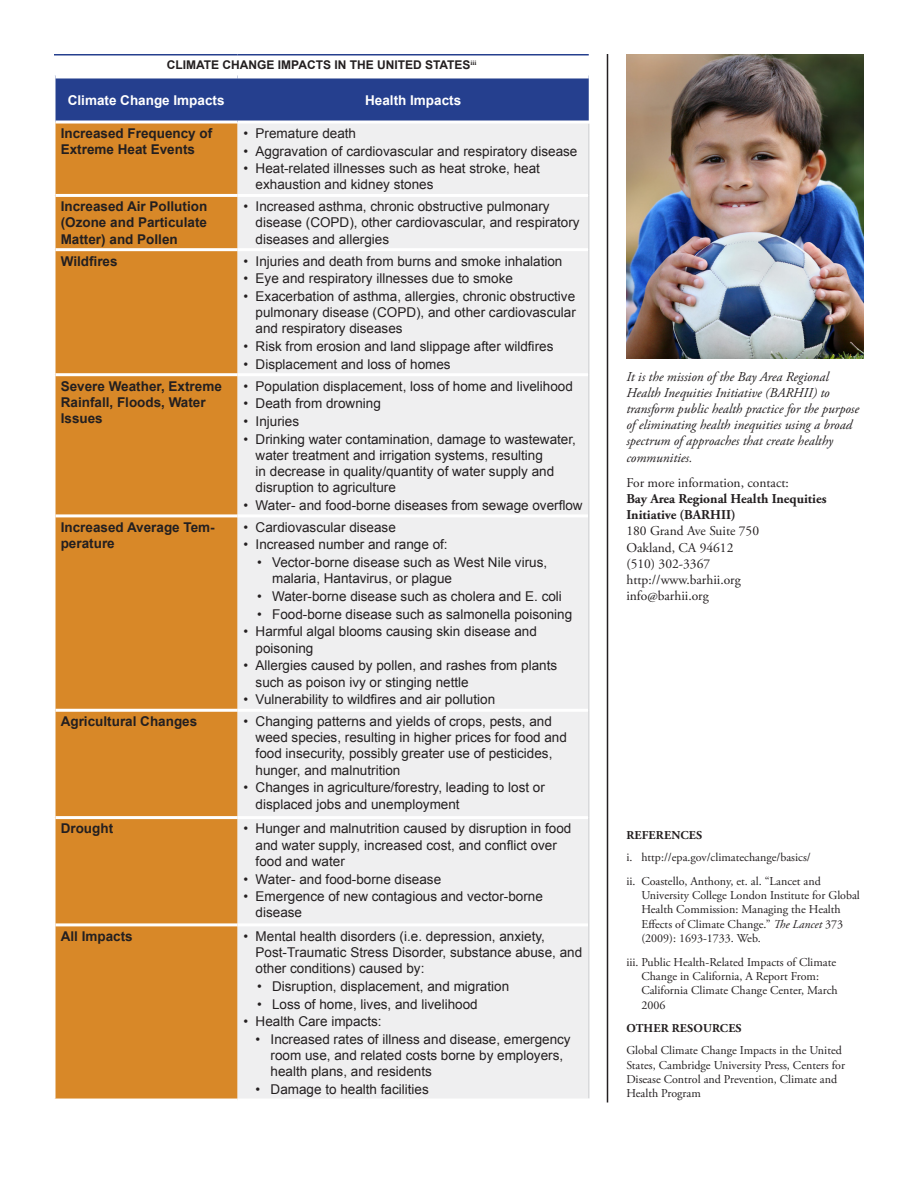
<style>
.page{position:relative;width:918px;height:1188px;background:#fff}
.page>*{position:absolute;margin:0;border:0;box-sizing:border-box;transform-origin:0 0}
.t1{font:13.5px/16.2px "Arial";color:#231f20}
.t2{font:700 13.5px/16.2px "Arial";color:#231f20}
.t3{font:italic 13.5px/16.2px "Adobe Garamond Pro";color:#231f20}
.t4{font:13.5px "Adobe Garamond Pro";color:#231f20}
.t5{font:700 13.5px/16.2px "Adobe Garamond Pro";color:#231f20}
.t6{font:700 13.5px "Arial";color:#fff}
.t7{font:12px/14.4px "Adobe Garamond Pro";color:#231f20}
.t8{font:700 12px "Arial";color:#231f20}
.t9{font:700 12px "Adobe Garamond Pro";letter-spacing:.015em;color:#231f20}
.s1{font-style:italic}
</style>
<div class="page">
<div style="left:56px;top:124px;width:182px;height:975px;background:#d88828"></div>
<div style="left:238px;top:124px;width:350px;height:974px;background:#efeff0"></div>
<div style="left:56px;top:78px;width:533px;height:43px;background:#253f8e"></div>
<hr style="left:588px;top:124px;width:2px;height:71px;background:#d8d9db">
<hr style="left:588px;top:195px;width:2px;height:55px;background:#d8d9db">
<hr style="left:588px;top:250px;width:2px;height:125px;background:#d8d9db">
<hr style="left:588px;top:375px;width:2px;height:141px;background:#d8d9db">
<hr style="left:588px;top:516px;width:2px;height:194px;background:#d8d9db">
<hr style="left:588px;top:710px;width:2px;height:108px;background:#d8d9db">
<hr style="left:588px;top:818px;width:2px;height:107px;background:#d8d9db">
<hr style="left:588px;top:925px;width:2px;height:174px;background:#d8d9db">
<hr style="left:56px;top:194px;width:182px;height:3px;background:#fff">
<hr style="left:238px;top:194px;width:350px;height:3px;background:#fff">
<hr style="left:56px;top:248px;width:182px;height:3px;background:#fff">
<hr style="left:238px;top:248px;width:350px;height:3px;background:#fff">
<hr style="left:56px;top:373px;width:182px;height:3px;background:#fff">
<hr style="left:238px;top:373px;width:350px;height:3px;background:#fff">
<hr style="left:56px;top:514px;width:182px;height:3px;background:#fff">
<hr style="left:238px;top:514px;width:350px;height:3px;background:#fff">
<hr style="left:56px;top:709px;width:182px;height:3px;background:#fff">
<hr style="left:238px;top:709px;width:350px;height:3px;background:#fff">
<hr style="left:56px;top:816px;width:182px;height:3px;background:#fff">
<hr style="left:238px;top:816px;width:350px;height:3px;background:#fff">
<hr style="left:56px;top:923px;width:182px;height:3px;background:#fff">
<hr style="left:238px;top:923px;width:350px;height:3px;background:#fff">
<hr style="left:54px;top:54px;width:184px;height:2px;background:#253f8e">
<hr style="left:238px;top:54px;width:351px;height:2px;background:#253f8e">
<hr style="left:607px;top:54px;width:1px;height:1048px;background:#231f20">
<img style="left:626px;top:54px;width:238px;height:304px">
<p class="t8" style="left:167px;top:57px;width:311px">CLIMATE CHANGE IMPACTS IN THE UNITED STATES<sup>iii</sup></p>
<p class="t6" style="left:68px;top:91px;width:158px">Climate Change Impacts</p>
<p class="t6" style="left:365px;top:91px;width:98px">Health Impacts</p>
<p class="t2" style="left:61px;top:125px;width:153px">Increased Frequency of<br>Extreme Heat Events</p>
<p class="t1" style="left:244px;top:125px;width:114px">• Premature death</p>
<p class="t1" style="left:244px;top:143px;width:335px">• Aggravation of cardiovascular and respiratory disease</p>
<p class="t1" style="left:256px;top:161px;width:286px;text-indent:-12px">• Heat-related illnesses such as heat stroke, heat exhaustion and kidney stones</p>
<p class="t2" style="left:61px;top:199px;width:148px;text-align:justify">Increased Air Pollution (Ozone and Particulate Matter) and Pollen</p>
<p class="t1" style="left:256px;top:199px;width:326px;text-indent:-12px">• Increased asthma, chronic obstructive pulmonary disease (COPD), other cardiovascular, and respiratory diseases and allergies</p>
<p class="t2" style="left:61px;top:253px;width:58px">Wildfires</p>
<p class="t1" style="left:244px;top:253px;width:320px">• Injuries and death from burns and smoke inhalation</p>
<p class="t1" style="left:244px;top:271px;width:271px">• Eye and respiratory illnesses due to smoke</p>
<p class="t1" style="left:256px;top:288px;width:322px;text-align:justify;text-indent:-12px">• Exacerbation of asthma, allergies, chronic obstructive pulmonary disease (COPD), and other cardiovascular and respiratory diseases</p>
<p class="t1" style="left:244px;top:338px;width:311px">• Risk from erosion and land slippage after wildfires</p>
<p class="t1" style="left:244px;top:356px;width:209px">• Displacement and loss of homes</p>
<p class="t2" style="left:61px;top:378px;width:163px">Severe Weather, Extreme<br>Rainfall, Floods, Water<br>Issues</p>
<p class="t1" style="left:244px;top:378px;width:331px">• Population displacement, loss of home and livelihood</p>
<p class="t1" style="left:244px;top:396px;width:139px">• Death from drowning</p>
<p class="t1" style="left:244px;top:413px;width:57px">• Injuries</p>
<p class="t1" style="left:256px;top:431px;width:322px;text-indent:-12px">• Drinking water contamination, damage to wastewater, water treatment and irrigation systems, resulting<br>in decrease in quality/quantity of water supply and disruption to agriculture</p>
<p class="t1" style="left:244px;top:497px;width:341px">• Water- and food-borne diseases from sewage overflow</p>
<p class="t2" style="left:61px;top:519px;width:156px">Increased Average Tem&shy;perature</p>
<p class="t1" style="left:244px;top:519px;width:154px">• Cardiovascular disease</p>
<p class="t1" style="left:244px;top:537px;width:206px">• Increased number and range of:</p>
<p class="t1" style="left:272px;top:554px;width:277px;text-indent:-15px">• Vector-borne disease such as West Nile virus, malaria, Hantavirus, or plague</p>
<p class="t1" style="left:257px;top:588px;width:306px">• Water-borne disease such as cholera and E. coli</p>
<p class="t1" style="left:257px;top:606px;width:317px">• Food-borne disease such as salmonella poisoning</p>
<p class="t1" style="left:256px;top:624px;width:283px;text-indent:-12px">• Harmful algal blooms causing skin disease and poisoning</p>
<p class="t1" style="left:256px;top:658px;width:303px;text-indent:-12px">• Allergies caused by pollen, and rashes from plants such as poison ivy or stinging nettle</p>
<p class="t1" style="left:244px;top:692px;width:253px">• Vulnerability to wildfires and air pollution</p>
<p class="t2" style="left:61px;top:714px;width:138px">Agricultural Changes</p>
<p class="t1" style="left:256px;top:713px;width:313px;text-indent:-12px">• Changing patterns and yields of crops, pests, and weed species, resulting in higher prices for food and food insecurity, possibly greater use of pesticides, hunger, and malnutrition</p>
<p class="t1" style="left:256px;top:780px;width:291px;text-indent:-12px">• Changes in agriculture/forestry, leading to lost or displaced jobs and unemployment</p>
<p class="t2" style="left:61px;top:821px;width:54px">Drought</p>
<p class="t1" style="left:256px;top:821px;width:317px;text-indent:-12px">• Hunger and malnutrition caused by disruption in food and water supply, increased cost, and conflict over food and water</p>
<p class="t1" style="left:244px;top:871px;width:199px">• Water- and food-borne disease</p>
<p class="t1" style="left:256px;top:889px;width:289px;text-indent:-12px">• Emergence of new contagious and vector-borne disease</p>
<p class="t2" style="left:61px;top:928px;width:74px">All Impacts</p>
<p class="t1" style="left:256px;top:928px;width:328px;text-indent:-12px">• Mental health disorders (i.e. depression, anxiety,<br>Post-Traumatic Stress Disorder, substance abuse, and other conditions) caused by:</p>
<p class="t1" style="left:257px;top:978px;width:254px">• Disruption, displacement, and migration</p>
<p class="t1" style="left:257px;top:996px;width:222px">• Loss of home, lives, and livelihood</p>
<p class="t1" style="left:244px;top:1014px;width:140px">• Health Care impacts:</p>
<p class="t1" style="left:271px;top:1031px;width:302px;text-indent:-15px">• Increased rates of illness and disease, emergency room use, and related costs borne by employers, health plans, and residents</p>
<p class="t1" style="left:256px;top:1081px;width:175px">• Damage to health facilities</p>
<p class="t3" style="left:626px;top:369px;width:234px">It is the mission of the Bay Area Regional Health Inequities Initiative (BARHII) to transform public health practice for the purpose of eliminating health inequities using a broad spectrum of approaches that create healthy communities.</p>
<p class="t4" style="left:626px;top:474px;width:164px">For more information, contact:</p>
<p class="t5" style="left:626px;top:491px;width:202px">Bay Area Regional Health Inequities<br>Initiative (BARHII)</p>
<p class="t4" style="left:626px;top:523px;width:134px">180 Grand Ave Suite 750</p>
<p class="t4" style="left:626px;top:539px;width:109px">Oakland, CA 94612</p>
<p class="t4" style="left:626px;top:555px;width:85px">(510) 302-3367</p>
<p class="t4" style="left:626px;top:572px;width:116px">http://www.barhii.org</p>
<p class="t4" style="left:626px;top:588px;width:84px">info@barhii.org</p>
<p class="t9" style="left:626px;top:829px;width:77px">REFERENCES</p>
<p class="t7" style="left:626px;top:851px;width:186px">i. http://epa.gov/climatechange/basics/</p>
<p class="t7" style="left:641px;top:874px;width:220px;text-indent:-15px">ii. Coastello, Anthony, et. al. “Lancet and University College London Institute for Global Health Commission: Managing the Health Effects of Climate Change.” <span class="s1">The Lancet</span> 373 (2009): 1693-1733. Web.</p>
<p class="t7" style="left:641px;top:955px;width:198px;text-indent:-15px">iii. Public Health-Related Impacts of Climate<br>Change in California, A Report From:<br>California Climate Change Center, March<br>2006</p>
<p class="t9" style="left:626px;top:1022px;width:117px">OTHER RESOURCES</p>
<p class="t7" style="left:626px;top:1044px;width:220px">Global Climate Change Impacts in the United States, Cambridge University Press, Centers for Disease Control and Prevention, Climate and Health Program</p>
</div>
